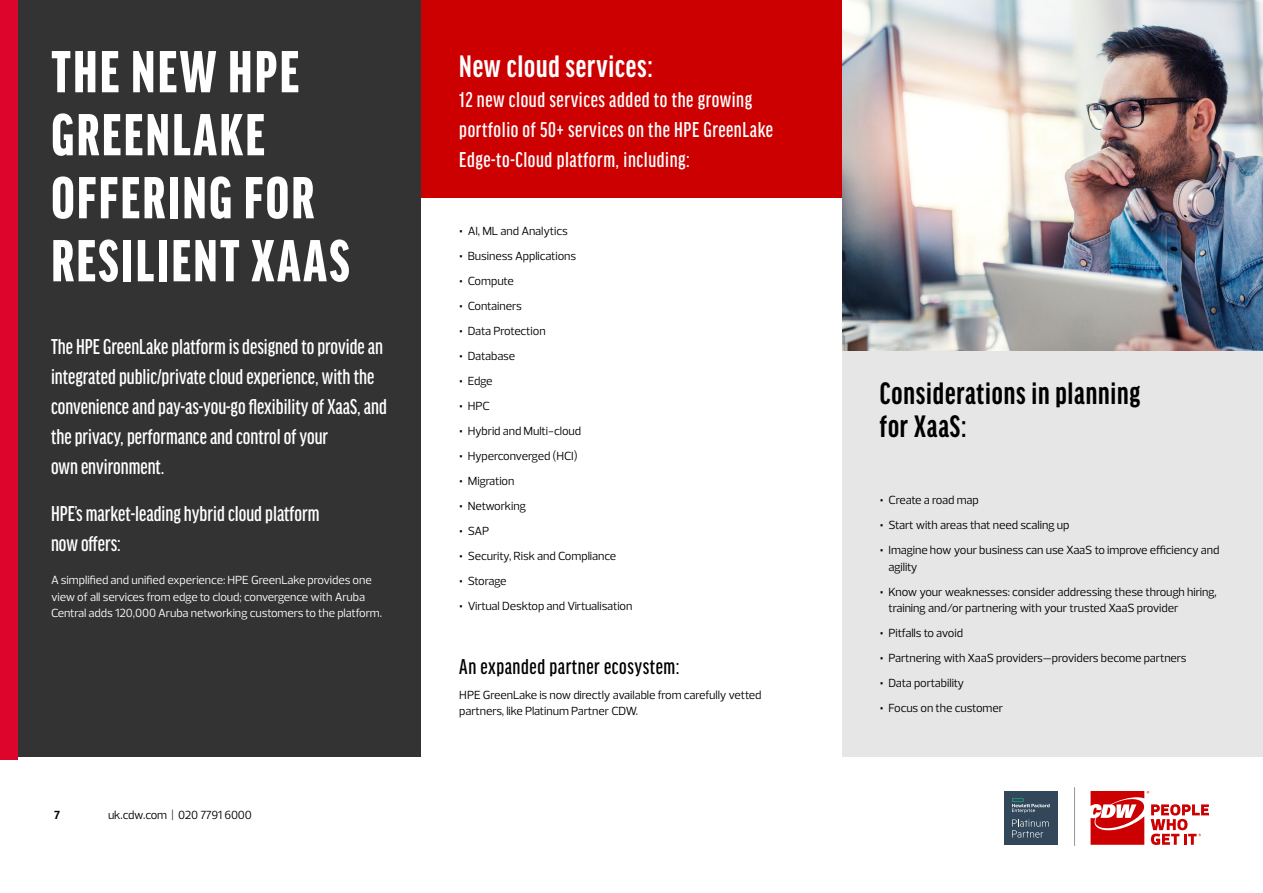
<style>
.page{position:relative;width:1263px;height:893px;background:#fff}
.page>*{position:absolute;margin:0;border:0;box-sizing:border-box;transform-origin:0 0}
.Section_Title_-_Blac{font:900 extra-condensed 63px/63px "Good Headline Pro";letter-spacing:.04em;color:#fff}
.Sub-sub_heading_Blac{font:700 extra-condensed 33px/33px "Good Headline Pro";letter-spacing:.025em;color:#000}
.Sub-sub_heading_Blac-2{font:700 extra-condensed 33px "Good Headline Pro";letter-spacing:.025em;color:#fff}
.Body_Copy_4c{font:500 extra-condensed 22.8px/30px "Good Headline Pro";color:#fff}
.Sub-sub_heading_Blac-3{font:500 extra-condensed 22.8px/30px "Good Headline Pro";letter-spacing:.025em;color:#fff}
.Body_Bullet_4c{font:500 extra-condensed 22.8px "Good Headline Pro";letter-spacing:.025em;color:#000}
.Body_Copy_4c-2{font:12px/16.5px "Prelo";letter-spacing:-.01em;color:#000}
.Body_Copy_4c-3{font:12px/16.5px "Prelo";letter-spacing:-.01em;color:#fff}
.Body_Copy_4c-4{font:12px "Prelo";letter-spacing:-.045em;color:#000}
.t1{font:700 12px "Prelo";color:#000}
.s1{font-weight:700;font-size:15px}
</style>
<div class="page">
<hr style="left:1074px;top:787px;width:1px;height:58px;background:#969695">
<svg style="left:1090px;top:791px;width:119px;height:54px"></svg>
<div style="left:1004px;top:791px;width:54px;height:54px;background:#32475a"></div>
<svg style="left:1012px;top:798px;width:12px;height:1px"></svg>
<svg style="left:1012px;top:799px;width:37px;height:14px"></svg>
<svg style="left:1012px;top:819px;width:37px;height:19px"></svg>
<div style="left:842px;top:170px;width:421px;height:587px;background:#e6e6e6"></div>
<div style="left:421px;top:0;width:430px;height:198px;background:#c00"></div>
<img style="left:842px;top:0;width:421px;height:351px">
<div style="left:0;top:0;width:421px;height:757px;background:#333"></div>
<div style="left:0;top:0;width:17px;height:759px;background:#dd052b"></div>
<p class="Section_Title_-_Blac" style="left:51px;top:41px;width:300px">THE NEW HPE<br>GREENLAKE<br>OFFERING FOR<br>RESILIENT XAAS</p>
<p class="Body_Copy_4c" style="left:51px;top:332px;width:337px">The HPE GreenLake platform is designed to provide an integrated public/private cloud experience, with the convenience and pay-as-you-go flexibility of XaaS, and the privacy, performance and control of your<br>own environment.</p>
<p class="Body_Copy_4c" style="left:51px;top:499px;width:270px">HPE’s market-leading hybrid cloud platform now offers:</p>
<p class="Body_Copy_4c-3" style="left:51px;top:572px;width:332px">A simplified and unified experience: HPE GreenLake provides one view of all services from edge to cloud; convergence with Aruba<br>Central adds 120,000 Aruba networking customers to the platform.</p>
<p class="t1" style="left:54px;top:808px;width:7px">7</p>
<p class="Body_Copy_4c-2" style="left:108px;top:807px;width:145px">uk.cdw.com | 020 7791 6000</p>
<p class="Sub-sub_heading_Blac-2" style="left:459px;top:50px;width:195px">New cloud services:</p>
<p class="Sub-sub_heading_Blac-3" style="left:459px;top:85px;width:315px">12 new cloud services added to the growing portfolio of 50+ services on the HPE GreenLake<br>Edge-to-Cloud platform, including:</p>
<p class="Body_Copy_4c-2" style="left:459px;top:223px;width:110px"><span class="s1">•</span> AI, ML and Analytics</p>
<p class="Body_Copy_4c-2" style="left:459px;top:248px;width:118px"><span class="s1">•</span> Business Applications</p>
<p class="Body_Copy_4c-2" style="left:459px;top:273px;width:56px"><span class="s1">•</span> Compute</p>
<p class="Body_Copy_4c-2" style="left:459px;top:298px;width:64px"><span class="s1">•</span> Containers</p>
<p class="Body_Copy_4c-2" style="left:459px;top:323px;width:88px"><span class="s1">•</span> Data Protection</p>
<p class="Body_Copy_4c-2" style="left:459px;top:348px;width:57px"><span class="s1">•</span> Database</p>
<p class="Body_Copy_4c-2" style="left:459px;top:373px;width:35px"><span class="s1">•</span> Edge</p>
<p class="Body_Copy_4c-2" style="left:459px;top:398px;width:32px"><span class="s1">•</span> HPC</p>
<p class="Body_Copy_4c-2" style="left:459px;top:423px;width:123px"><span class="s1">•</span> Hybrid and Multi-cloud</p>
<p class="Body_Copy_4c-2" style="left:459px;top:448px;width:120px"><span class="s1">•</span> Hyperconverged (HCI)</p>
<p class="Body_Copy_4c-2" style="left:459px;top:473px;width:57px"><span class="s1">•</span> Migration</p>
<p class="Body_Copy_4c-2" style="left:459px;top:498px;width:68px"><span class="s1">•</span> Networking</p>
<p class="Body_Copy_4c-2" style="left:459px;top:523px;width:31px"><span class="s1">•</span> SAP</p>
<p class="Body_Copy_4c-2" style="left:459px;top:548px;width:158px"><span class="s1">•</span> Security, Risk and Compliance</p>
<p class="Body_Copy_4c-4" style="left:459px;top:574px;width:49px"><span class="s1">•</span> Storage</p>
<p class="Body_Copy_4c-2" style="left:459px;top:598px;width:175px"><span class="s1">•</span> Virtual Desktop and Virtualisation</p>
<p class="Body_Bullet_4c" style="left:459px;top:655px;width:222px">An expanded partner ecosystem:</p>
<p class="Body_Copy_4c-2" style="left:459px;top:686px;width:304px">HPE GreenLake is now directly available from carefully vetted partners, like Platinum Partner CDW.</p>
<p class="Sub-sub_heading_Blac" style="left:880px;top:377px;width:262px">Considerations in planning for XaaS:</p>
<p class="Body_Copy_4c-2" style="left:880px;top:492px;width:100px"><span class="s1">•</span> Create a road map</p>
<p class="Body_Copy_4c-2" style="left:880px;top:517px;width:191px"><span class="s1">•</span> Start with areas that need scaling up</p>
<p class="Body_Copy_4c-2" style="left:888px;top:542px;width:333px;text-indent:-9px"><span class="s1">•</span> Imagine how your business can use XaaS to improve efficiency and agility</p>
<p class="Body_Copy_4c-2" style="left:888px;top:584px;width:330px;text-indent:-9px"><span class="s1">•</span> Know your weaknesses: consider addressing these through hiring, training and/or partnering with your trusted XaaS provider</p>
<p class="Body_Copy_4c-2" style="left:880px;top:625px;width:85px"><span class="s1">•</span> Pitfalls to avoid</p>
<p class="Body_Copy_4c-2" style="left:880px;top:650px;width:308px"><span class="s1">•</span> Partnering with XaaS providers—providers become partners</p>
<p class="Body_Copy_4c-2" style="left:880px;top:675px;width:86px"><span class="s1">•</span> Data portability</p>
<p class="Body_Copy_4c-2" style="left:880px;top:700px;width:125px"><span class="s1">•</span> Focus on the customer</p>
</div>
